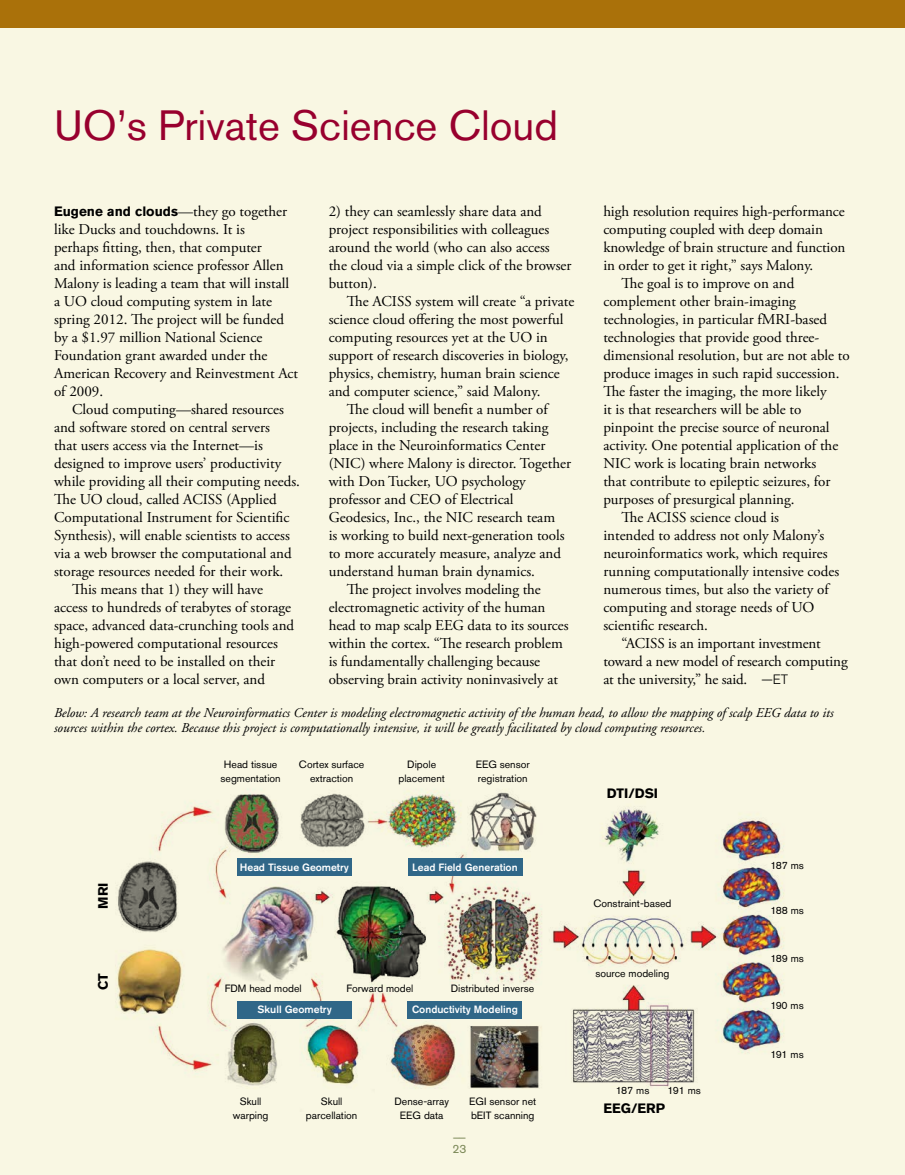
<style>
.page{position:relative;width:905px;height:1175px;background:#fff}
.page>*{position:absolute;margin:0;border:0;box-sizing:border-box;transform-origin:0 0}
.t1{font:42px "Akzidenz Grotesk BQ";color:#98002e}
.t2{font:15px/18px "Adobe Garamond Pro";color:#000}
.t3{font:italic 13.5px/15px "Adobe Garamond";color:#000}
.t4{font:700 13.5px "Akzidenz Grotesk BQ";color:#000}
.t5{font:12px/16.5px "Akzidenz Grotesk BQ";color:#7a8756}
.t6{font:10.5px/13.5px "Akzidenz Grotesk BQ";color:#000;text-align:center}
.t7{font:500 10.5px "Akzidenz Grotesk BQ";color:#fff}
.s1{font-family:"Adobe Garamond Pro";font-weight:400;font-size:15px}
.s2{font-family:"Akzidenz Grotesk BQ";font-weight:300;font-size:13.5px}
</style>
<div class="page">
<div style="left:1px;top:23px;width:903px;height:1151px;background:#f9f7e3"></div>
<div style="left:0;top:0;width:904px;height:27px;background:#aa710a"></div>
<img style="left:117px;top:792px;width:667px;height:297px">
<div style="left:237px;top:858px;width:114px;height:18px;background:#306788"></div>
<div style="left:408px;top:858px;width:114px;height:18px;background:#306788"></div>
<div style="left:237px;top:1001px;width:114px;height:17px;background:#306788"></div>
<div style="left:407px;top:1001px;width:115px;height:17px;background:#306788"></div>
<h1 class="t1" style="left:54px;top:101px;width:505px">UO’s Private Science Cloud</h1>
<p class="t4" style="left:54px;top:203px;width:235px">Eugene and clouds<span class="s1">—they go together</span></p>
<p class="t2" style="left:54px;top:221px;width:246px">like Ducks and touchdowns. It is<br>perhaps fitting, then, that computer<br>and information science professor Allen Malony is leading a team that will install a UO cloud computing system in late spring 2012. The project will be funded by a $1.97 million National Science Foundation grant awarded under the American Recovery and Reinvestment Act of 2009.</p>
<p class="t2" style="left:72px;top:401px;width:213px">Cloud computing—shared resources</p>
<p class="t2" style="left:54px;top:419px;width:217px">and software stored on central servers</p>
<p class="t2" style="left:54px;top:437px;width:210px">that users access via the Internet—is</p>
<p class="t2" style="left:54px;top:455px;width:229px">designed to improve users’ productivity</p>
<p class="t2" style="left:54px;top:473px;width:247px">while providing all their computing needs.</p>
<p class="t2" style="left:54px;top:491px;width:224px">The UO cloud, called ACISS (Applied</p>
<p class="t2" style="left:54px;top:509px;width:237px">Computational Instrument for Scientific</p>
<p class="t2" style="left:54px;top:527px;width:237px">Synthesis), will enable scientists to access</p>
<p class="t2" style="left:54px;top:545px;width:239px">via a web browser the computational and</p>
<p class="t2" style="left:54px;top:563px;width:231px">storage resources needed for their work.</p>
<p class="t2" style="left:72px;top:581px;width:193px">This means that 1) they will have</p>
<p class="t2" style="left:54px;top:599px;width:238px">access to hundreds of terabytes of storage</p>
<p class="t2" style="left:54px;top:617px;width:242px">space, advanced data-crunching tools and</p>
<p class="t2" style="left:54px;top:635px;width:225px">high-powered computational resources</p>
<p class="t2" style="left:54px;top:653px;width:223px">that don’t need to be installed on their</p>
<p class="t2" style="left:54px;top:671px;width:212px">own computers or a local server, and</p>
<p class="t2" style="left:328px;top:203px;width:244px">2) they can seamlessly share data and project responsibilities with colleagues around the world (who can also access the cloud via a simple click of the browser button).</p>
<p class="t2" style="left:346px;top:293px;width:229px">The ACISS system will create “a private</p>
<p class="t2" style="left:328px;top:311px;width:236px">science cloud offering the most powerful</p>
<p class="t2" style="left:328px;top:329px;width:220px">computing resources yet at the UO in</p>
<p class="t2" style="left:328px;top:347px;width:241px">support of research discoveries in biology,</p>
<p class="t2" style="left:328px;top:365px;width:233px">physics, chemistry, human brain science</p>
<p class="t2" style="left:328px;top:383px;width:213px">and computer science,” said Malony.</p>
<p class="t2" style="left:346px;top:401px;width:203px">The cloud will benefit a number of</p>
<p class="t2" style="left:328px;top:419px;width:221px">projects, including the research taking</p>
<p class="t2" style="left:328px;top:437px;width:218px">place in the Neuroinformatics Center</p>
<p class="t2" style="left:328px;top:455px;width:244px">(NIC) where Malony is director. Together</p>
<p class="t2" style="left:328px;top:473px;width:198px">with Don Tucker, UO psychology</p>
<p class="t2" style="left:328px;top:491px;width:186px">professor and CEO of Electrical</p>
<p class="t2" style="left:328px;top:509px;width:228px">Geodesics, Inc., the NIC research team</p>
<p class="t2" style="left:328px;top:527px;width:237px">is working to build next-generation tools</p>
<p class="t2" style="left:328px;top:545px;width:234px">to more accurately measure, analyze and</p>
<p class="t2" style="left:328px;top:563px;width:208px">understand human brain dynamics.</p>
<p class="t2" style="left:346px;top:581px;width:196px">The project involves modeling the</p>
<p class="t2" style="left:328px;top:599px;width:218px">electromagnetic activity of the human</p>
<p class="t2" style="left:328px;top:617px;width:241px">head to map scalp EEG data to its sources</p>
<p class="t2" style="left:328px;top:635px;width:236px">within the cortex. “The research problem</p>
<p class="t2" style="left:328px;top:653px;width:213px">is fundamentally challenging because</p>
<p class="t2" style="left:328px;top:671px;width:231px">observing brain activity noninvasively at</p>
<p class="t2" style="left:603px;top:203px;width:243px">high resolution requires high-performance</p>
<p class="t2" style="left:603px;top:221px;width:221px">computing coupled with deep domain</p>
<p class="t2" style="left:603px;top:239px;width:244px">knowledge of brain structure and function</p>
<p class="t2" style="left:603px;top:257px;width:211px">in order to get it right,” says Malony.</p>
<p class="t2" style="left:621px;top:275px;width:175px">The goal is to improve on and</p>
<p class="t2" style="left:603px;top:293px;width:194px">complement other brain-imaging</p>
<p class="t2" style="left:603px;top:311px;width:225px">technologies, in particular fMRI-based</p>
<p class="t2" style="left:603px;top:329px;width:217px">technologies that provide good three-</p>
<p class="t2" style="left:603px;top:347px;width:248px">dimensional resolution, but are not able to</p>
<p class="t2" style="left:603px;top:365px;width:238px">produce images in such rapid succession.</p>
<p class="t2" style="left:603px;top:383px;width:225px">The faster the imaging, the more likely</p>
<p class="t2" style="left:603px;top:401px;width:200px">it is that researchers will be able to</p>
<p class="t2" style="left:603px;top:419px;width:228px">pinpoint the precise source of neuronal</p>
<p class="t2" style="left:603px;top:437px;width:236px">activity. One potential application of the</p>
<p class="t2" style="left:603px;top:455px;width:214px">NIC work is locating brain networks</p>
<p class="t2" style="left:603px;top:473px;width:229px">that contribute to epileptic seizures, for</p>
<p class="t2" style="left:603px;top:491px;width:193px">purposes of presurgical planning.</p>
<p class="t2" style="left:621px;top:509px;width:159px">The ACISS science cloud is</p>
<p class="t2" style="left:603px;top:527px;width:222px">intended to address not only Malony’s</p>
<p class="t2" style="left:603px;top:545px;width:226px">neuroinformatics work, which requires</p>
<p class="t2" style="left:603px;top:563px;width:237px">running computationally intensive codes</p>
<p class="t2" style="left:603px;top:581px;width:227px">numerous times, but also the variety of</p>
<p class="t2" style="left:603px;top:599px;width:213px">computing and storage needs of UO</p>
<p class="t2" style="left:603px;top:617px;width:106px">scientific research.</p>
<p class="t2" style="left:621px;top:635px;width:201px">“ACISS is an important investment</p>
<p class="t2" style="left:603px;top:653px;width:246px">toward a new model of research computing</p>
<p class="t2" style="left:603px;top:671px;width:186px">at the university,” he said. <span class="s2">—ET</span></p>
<p class="t3" style="left:54px;top:705px;width:781px">Below: A research team at the Neuroinformatics Center is modeling electromagnetic activity of the human head, to allow the mapping of scalp EEG data to its sources within the cortex. Because this project is computationally intensive, it will be greatly facilitated by cloud computing resources.</p>
<p class="t6" style="left:220px;top:758px;width:62px">Head tissue segmentation</p>
<p class="t6" style="left:299px;top:758px;width:67px">Cortex surface extraction</p>
<p class="t6" style="left:398px;top:758px;width:48px">Dipole placement</p>
<p class="t6" style="left:475px;top:758px;width:56px;text-align:left">EEG sensor registration</p>
<p class="t4" style="left:606px;top:785px;width:53px">DTI/DSI</p>
<p class="t4" style="left:95px;top:908px;width:28px;rotate:-90deg">MRI</p>
<p class="t4" style="left:95px;top:990px;width:18px;rotate:-90deg">CT</p>
<p class="t7" style="left:240px;top:861px;width:110px">Head Tissue Geometry</p>
<p class="t7" style="left:412px;top:861px;width:107px">Lead Field Generation</p>
<p class="t6" style="left:770px;top:858px;width:35px">187 ms</p>
<p class="t6" style="left:225px;top:981px;width:78px">FDM head model</p>
<p class="t6" style="left:346px;top:981px;width:68px">Forward model</p>
<p class="t6" style="left:451px;top:981px;width:85px">Distributed inverse</p>
<p class="t7" style="left:257px;top:1003px;width:76px">Skull Geometry</p>
<p class="t7" style="left:412px;top:1003px;width:107px">Conductivity Modeling</p>
<p class="t6" style="left:233px;top:1095px;width:37px">Skull warping</p>
<p class="t6" style="left:306px;top:1095px;width:53px">Skull parcellation</p>
<p class="t6" style="left:394px;top:1095px;width:56px">Dense-array<br>EEG data</p>
<p class="t6" style="left:469px;top:1095px;width:68px;text-align:left">EGI sensor net bEIT scanning</p>
<p class="t5" style="left:452px;top:1123px;width:15px">__<br>23</p>
<p class="t6" style="left:593px;top:897px;width:79px">Constraint-based</p>
<p class="t6" style="left:595px;top:966px;width:76px">source modeling</p>
<p class="t6" style="left:616px;top:1083px;width:35px">187 ms</p>
<p class="t6" style="left:667px;top:1083px;width:35px">191 ms</p>
<p class="t4" style="left:603px;top:1100px;width:10px">EEG</p>
<p class="t4" style="left:631px;top:1100px;width:36px">/ERP</p>
<p class="t6" style="left:770px;top:903px;width:35px">188 ms</p>
<p class="t6" style="left:770px;top:951px;width:35px">189 ms</p>
<p class="t6" style="left:770px;top:998px;width:35px">190 ms</p>
<p class="t6" style="left:770px;top:1047px;width:35px">191 ms</p>
</div>
